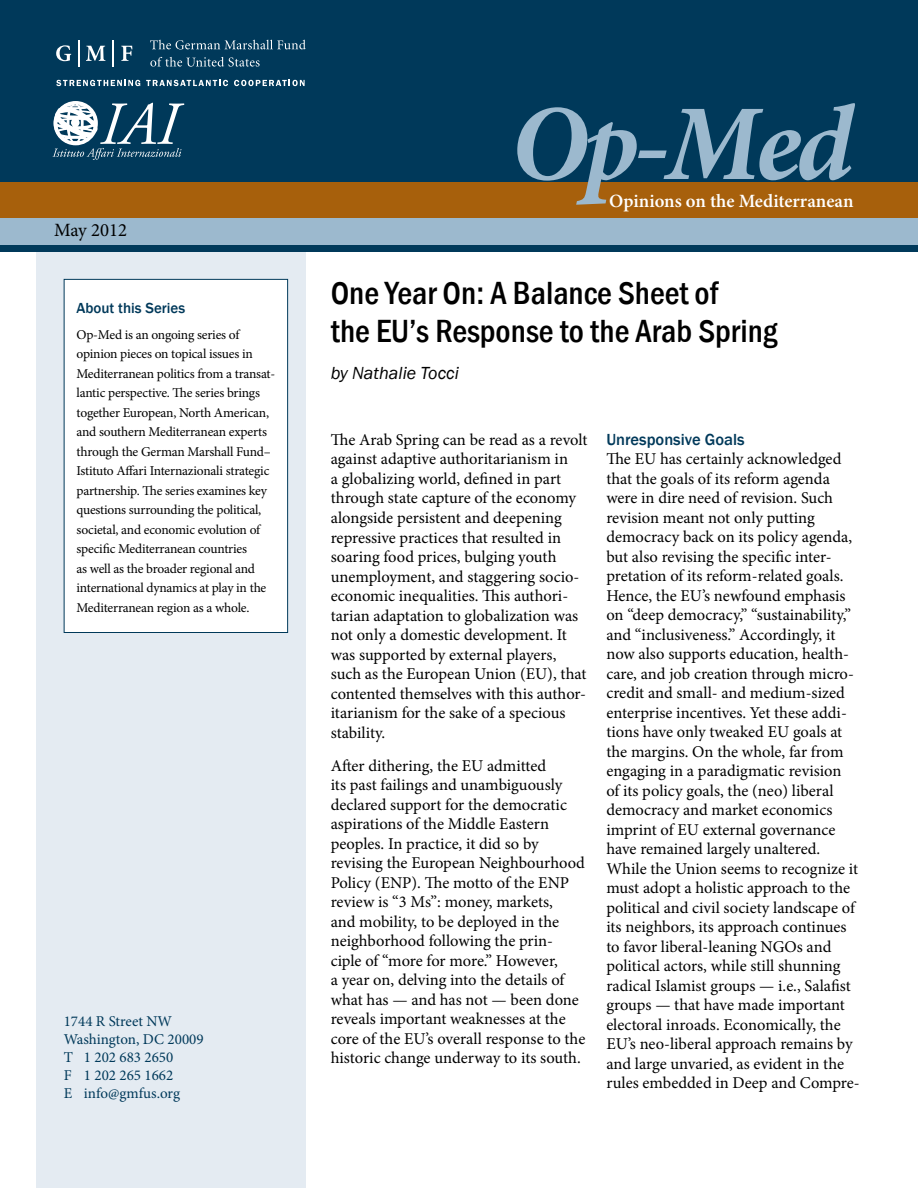
<style>
.page{position:relative;width:918px;height:1188px;background:#fff}
.page>*{position:absolute;margin:0;border:0;box-sizing:border-box;transform-origin:0 0}
.t1{font:italic 700 108px "Minion Pro";color:#9cb9ce}
.t2{font:500 33px/37.5px "Franklin Gothic URW Con";color:#000}
.t3{font:600 18.75px "Minion Pro";color:#fff}
.t4{font:18.75px "Minion Pro";color:#000}
.t5{font:italic 18px "Franklin Gothic";color:#000}
.t6{font:16.5px/19.5px "Minion Pro";color:#000}
.t7{font:500 16.5px "Franklin Gothic";color:#00395a}
.t8{font:15px/18px "Minion Pro";color:#00395a}
.t9{font:500 15px "Franklin Gothic";color:#00395a}
.t10{font:13.5px/19.5px "Minion Pro";letter-spacing:-.015em;color:#000}
</style>
<div class="page">
<div style="left:36px;top:227px;width:270px;height:961px;background:#e4ebf2"></div>
<div style="left:64px;top:279px;width:224px;height:354px;background:#fff"></div>
<div style="left:64px;top:279px;width:224px;height:354px;border:1px solid #00395a"></div>
<div style="left:0;top:0;width:918px;height:252px;background:#00395a"></div>
<svg style="left:56px;top:45px;width:15px;height:16px"></svg>
<svg style="left:86px;top:46px;width:19px;height:15px"></svg>
<svg style="left:121px;top:46px;width:11px;height:15px"></svg>
<svg style="left:78px;top:40px;width:1px;height:26px"></svg>
<svg style="left:113px;top:40px;width:1px;height:26px"></svg>
<svg style="left:150px;top:40px;width:156px;height:9px"></svg>
<svg style="left:150px;top:57px;width:110px;height:10px"></svg>
<svg style="left:56px;top:80px;width:84px;height:6px"></svg>
<svg style="left:146px;top:80px;width:82px;height:6px"></svg>
<svg style="left:234px;top:80px;width:71px;height:6px"></svg>
<div style="left:0;top:182px;width:918px;height:36px;background:#a7600c"></div>
<div style="left:0;top:218px;width:918px;height:27px;background:#9cb9ce"></div>
<svg style="left:53px;top:101px;width:132px;height:59px"></svg>
<p class="t4" style="left:54px;top:217px;width:75px">May 2012</p>
<p class="t9" style="left:76px;top:298px;width:110px">About this Series</p>
<p class="t10" style="left:76px;top:325px;width:200px">Op-Med is an ongoing series of opinion pieces on topical issues in Mediterranean politics from a transat&shy;lantic perspective. The series brings together European, North American, and southern Mediterranean experts through the German Marshall Fund– Istituto Affari Internazionali strategic partnership. The series examines key questions surrounding the political, societal, and economic evolution of specific Mediterranean countries<br>as well as the broader regional and international dynamics at play in the Mediterranean region as a whole.</p>
<p class="t8" style="left:64px;top:1012px;width:141px">1744 R Street NW<br>Washington, DC 20009<br>T 1 202 683 2650<br>F 1 202 265 1662<br>E info@gmfus.org</p>
<h1 class="t1" style="left:510px;top:68px;width:344px">Op-Med</h1>
<p class="t3" style="left:609px;top:190px;width:246px">Opinions on the Mediterranean</p>
<h2 class="t2" style="left:331px;top:273px;width:448px">One Year On: A Balance Sheet of<br>the EU’s Response to the Arab Spring</h2>
<p class="t5" style="left:331px;top:362px;width:130px">by Nathalie Tocci</p>
<p class="t6" style="left:331px;top:430px;width:258px">The Arab Spring can be read as a revolt against adaptive authoritarianism in<br>a globalizing world, defined in part through state capture of the economy alongside persistent and deepening repressive practices that resulted in soaring food prices, bulging youth unemployment, and staggering socio&shy;economic inequalities. This authori&shy;tarian adaptation to globalization was not only a domestic development. It was supported by external players, such as the European Union (EU), that contented themselves with this author&shy;itarianism for the sake of a specious stability.</p>
<p class="t6" style="left:331px;top:756px;width:256px">After dithering, the EU admitted<br>its past failings and unambiguously declared support for the democratic aspirations of the Middle Eastern peoples. In practice, it did so by revising the European Neighbourhood Policy (ENP). The motto of the ENP review is “3 Ms”: money, markets,<br>and mobility, to be deployed in the neighborhood following the prin&shy;ciple of “more for more.” However,<br>a year on, delving into the details of what has — and has not — been done reveals important weaknesses at the core of the EU’s overall response to the historic change underway to its south.</p>
<p class="t7" style="left:606px;top:429px;width:140px">Unresponsive Goals</p>
<p class="t6" style="left:606px;top:449px;width:255px">The EU has certainly acknowledged that the goals of its reform agenda were in dire need of revision. Such revision meant not only putting democracy back on its policy agenda, but also revising the specific inter&shy;pretation of its reform-related goals.<br>Hence, the EU’s newfound emphasis on “deep democracy,” “sustainability,” and “inclusiveness.” Accordingly, it now also supports education, health&shy;care, and job creation through micro&shy;credit and small- and medium-sized enterprise incentives. Yet these addi&shy;tions have only tweaked EU goals at the margins. On the whole, far from engaging in a paradigmatic revision<br>of its policy goals, the (neo) liberal democracy and market economics imprint of EU external governance have remained largely unaltered.<br>While the Union seems to recognize it must adopt a holistic approach to the political and civil society landscape of its neighbors, its approach continues to favor liberal-leaning NGOs and political actors, while still shunning radical Islamist groups — i.e., Salafist groups — that have made important electoral inroads. Economically, the EU’s neo-liberal approach remains by and large unvaried, as evident in the rules embedded in Deep and Compre-</p>
</div>
